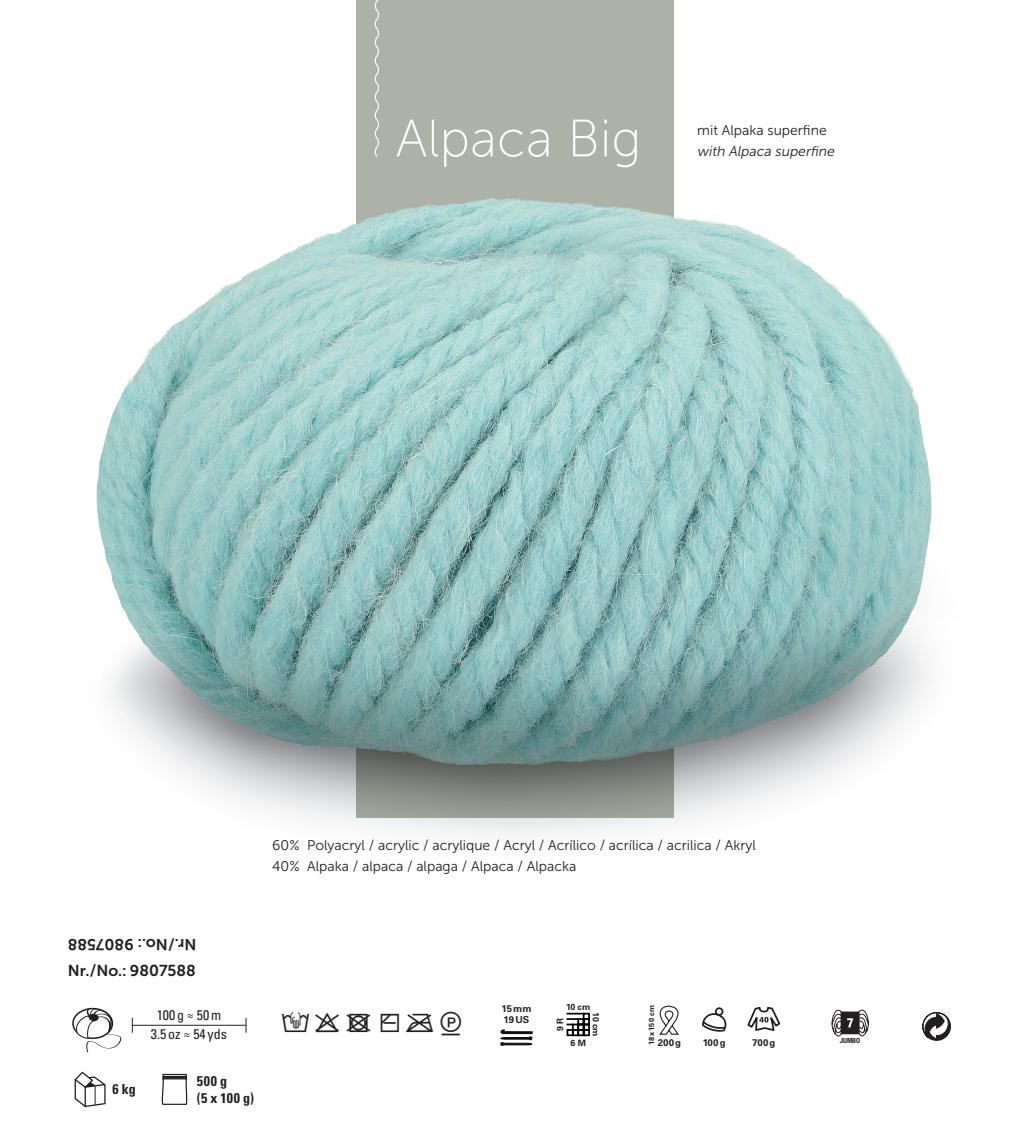
<style>
.page{position:relative;width:1026px;height:1126px;background:#fff}
.page>*{position:absolute;margin:0;border:0;box-sizing:border-box;transform-origin:0 0}
.t1{font:52.5px "Museo Sans 100";color:#fff}
.t2{font:15.75px "Museo Sans 700";color:#231f20}
.t3{font:14px/21px "Museo Sans 300";color:#231f20}
.t4{font:italic 14px "Museo Sans 300";color:#231f20}
.t5{font:condensed 14px/19.8px "Univers LT Std";color:#231f20;text-align:center}
.t6{font:700 condensed 14px/17.5px "Univers LT Std";letter-spacing:.055em;color:#231f20}
.t7{font:700 9.62px "Univers LT Std";letter-spacing:.02em;color:#231f20}
.t8{font:700 9.62px/11.5px "Univers LT Std";color:#231f20}
.t9{font:700 8.75px "Univers LT Std";letter-spacing:-.03em;color:#231f20}
.t10{font:700 7.35px "Univers LT Std";color:#231f20}
.t11{font:700 condensed 7.17px "Helvetica Neue LT";color:#231f20}
</style>
<div class="page">
<div style="left:355px;top:0;width:318px;height:818px;background:#acb2a7"></div>
<svg style="left:374px;top:0;width:5px;height:157px"></svg>
<svg style="left:75px;top:1071px;width:31px;height:36px"></svg>
<hr style="left:163px;top:1074px;width:23px;height:4px;background:#dcdbdc">
<div style="left:162px;top:1073px;width:25px;height:6px;border:1px solid #231f20"></div>
<svg style="left:162px;top:1076px;width:25px;height:28px"></svg>
<hr style="left:132px;top:1024px;width:114px;height:1px;background:#231f20">
<svg style="left:132px;top:1017px;width:1px;height:15px"></svg>
<svg style="left:245px;top:1017px;width:1px;height:15px"></svg>
<div style="left:72px;top:1007px;width:41px;height:32px;border:2px solid #231f20;border-radius:50%"></div>
<svg style="left:74px;top:1008px;width:47px;height:44px"></svg>
<svg style="left:922px;top:1012px;width:28px;height:28px"></svg>
<svg style="left:500px;top:1029px;width:32px;height:16px"></svg>
<svg style="left:566px;top:1012px;width:23px;height:24px"></svg>
<svg style="left:702px;top:1007px;width:24px;height:24px"></svg>
<svg style="left:659px;top:1005px;width:19px;height:29px"></svg>
<svg style="left:747px;top:1007px;width:33px;height:23px"></svg>
<svg style="left:831px;top:1009px;width:37px;height:27px"></svg>
<img style="left:192px;top:776px;width:636px;height:60px">
<img style="left:96px;top:198px;width:836px;height:578px">
<h1 class="t1" style="left:395px;top:110px;width:247px">Alpaca Big</h1>
<p class="t3" style="left:697px;top:120px;width:131px">mit Alpaka superfine</p>
<p class="t4" style="left:697px;top:144px;width:141px">with Alpaca superfine</p>
<p class="t2" style="left:196px;top:952px;width:130px;rotate:-180deg">Nr. / No.: 9807588</p>
<p class="t2" style="left:68px;top:961px;width:129px">Nr. / No.: 9807588</p>
<p class="t3" style="left:272px;top:834px;width:485px">60 % Polyacryl / acrylic / acrylique / Acryl / Acrílico / acrílica / acrilica / Akryl<br>40 % Alpaka / alpaca / alpaga / Alpaca / Alpacka</p>
<p class="t5" style="left:151px;top:1004px;width:78px">100g ≈ 50m<br>3.5 oz ≈ 54 yds</p>
<p class="t8" style="left:501px;top:1002px;width:32px">15mm<br>19US</p>
<p class="t6" style="left:112px;top:1080px;width:25px">6 kg</p>
<p class="t6" style="left:197px;top:1071px;width:59px">500 g<br>(5 x 100 g)</p>
<p class="t9" style="left:566px;top:1001px;width:26px">10 cm</p>
<p class="t9" style="left:601px;top:1012px;width:26px;rotate:90deg">10 cm</p>
<p class="t10" style="left:647px;top:1044px;width:41px;rotate:-90deg">18x150 cm</p>
<p class="t9" style="left:554px;top:1031px;width:15px;rotate:-90deg">9 R</p>
<p class="t7" style="left:657px;top:1036px;width:25px">200g</p>
<p class="t7" style="left:752px;top:1036px;width:25px">700g</p>
<p class="t11" style="left:839px;top:1036px;width:22px">JUMBO</p>
<p class="t7" style="left:702px;top:1036px;width:24px">100g</p>
<p class="t9" style="left:570px;top:1037px;width:17px">6 M</p>
</div>
